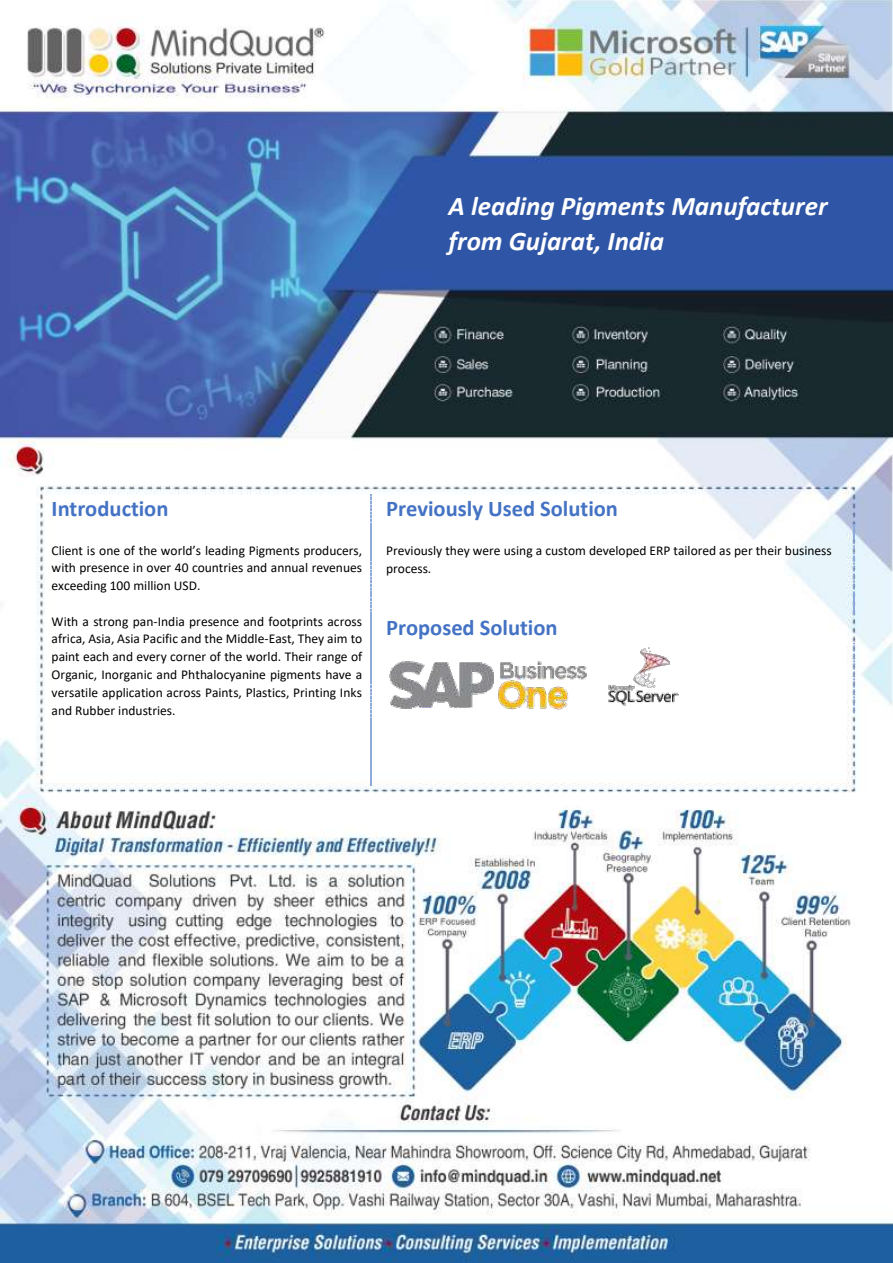
<style>
.page{position:relative;width:893px;height:1263px;background:#fff}
.page>*{position:absolute;margin:0;border:0;box-sizing:border-box;transform-origin:0 0}
.t1{font:italic 700 27px/35.2px "Calibri";color:#fff}
.t2{font:700 22.5px "Calibri";color:#4472c4}
.t3{font:13.5px/17.9px "Calibri";color:#000;text-align:justify}
</style>
<div class="page">
<img style="left:0;top:0;width:893px;height:1263px">
<svg style="left:371px;top:494px;width:1px;height:291px"></svg>
<svg style="left:854px;top:525px;width:1px;height:89px"></svg>
<svg style="left:854px;top:643px;width:1px;height:70px"></svg>
<img style="left:386px;top:660px;width:204px;height:51px">
<img style="left:604px;top:643px;width:76px;height:66px">
<h1 class="t1" style="left:449px;top:188px;width:380px">A leading Pigments Manufacturer from Gujarat, India</h1>
<h2 class="t2" style="left:52px;top:492px;width:118px">Introduction</h2>
<p class="t3" style="left:52px;top:541px;width:312px">Client is one of the world’s leading Pigments producers, with presence in over 40 countries and annual revenues exceeding 100 million USD.</p>
<p class="t3" style="left:52px;top:612px;width:312px">With a strong pan-India presence and footprints across africa, Asia, Asia Pacific and the Middle-East, They aim to paint each and every corner of the world. Their range of Organic, Inorganic and Phthalocyanine pigments have a versatile application across Paints, Plastics, Printing Inks and Rubber industries.</p>
<h2 class="t2" style="left:386px;top:493px;width:233px">Previously Used Solution</h2>
<p class="t3" style="left:386px;top:542px;width:447px">Previously they were using a custom developed ERP tailored as per their business process.</p>
<h2 class="t2" style="left:386px;top:612px;width:173px">Proposed Solution</h2>
</div>
